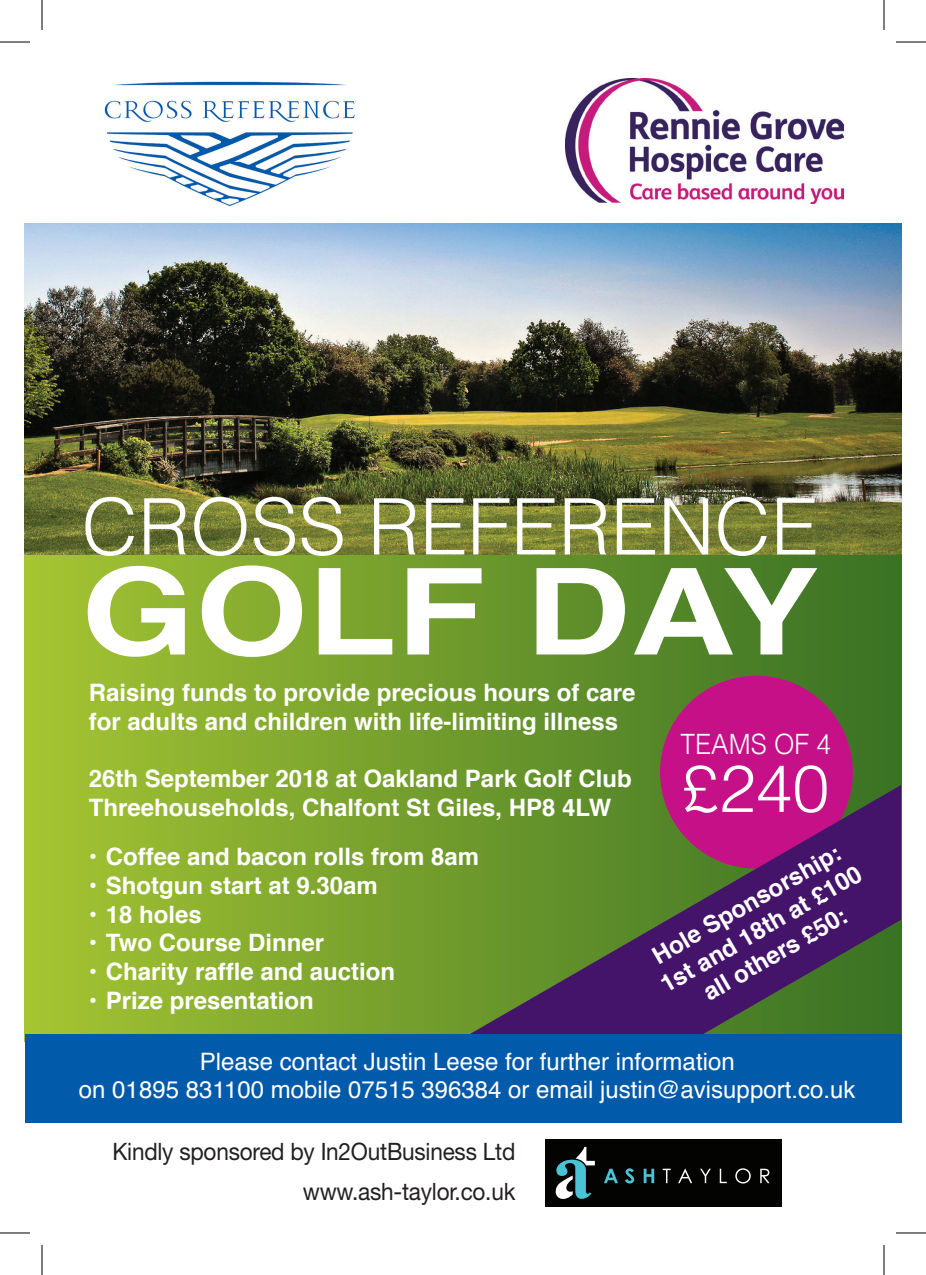
<style>
.page{position:relative;width:926px;height:1275px;background:#fff}
.page>*{position:absolute;margin:0;border:0;box-sizing:border-box;transform-origin:0 0}
.t1{font:700 120px "Helvetica";color:#fff;scale:1.21 1}
.t2{font:300 78px "Helvetica";color:#fff}
.t3{font:300 66px "Helvetica";color:#fff}
.t4{font:300 28px "Helvetica";color:#fff;scale:.94 1}
.t5{font:700 24px/28.8px "Helvetica";color:#fff}
.t6{font:24px "Helvetica";color:#fff}
.t7{font:24px/40px "Helvetica Neue";letter-spacing:-.01em;color:#231f20;text-align:right;scale:.94 1}
</style>
<div class="page">
<img style="left:25px;top:223px;width:876px;height:332px">
<div style="left:25px;top:555px;width:876px;height:486px;background:linear-gradient(to right,#a5c433,#387025)"></div>
<img style="left:566px;top:79px;width:277px;height:125px">
<img style="left:104px;top:81px;width:251px;height:126px">
<div style="left:660px;top:676px;width:193px;height:192px;background:#c51088;border-radius:50%"></div>
<svg style="left:280px;top:785px;width:621px;height:249px;background:#646743"></svg>
<div style="left:25px;top:1034px;width:876px;height:89px;background:#015aaa"></div>
<div style="left:545px;top:1139px;width:237px;height:68px;background:#040503"></div>
<svg style="left:604px;top:1168px;width:14px;height:15px"></svg>
<svg style="left:625px;top:1168px;width:9px;height:15px"></svg>
<svg style="left:644px;top:1168px;width:10px;height:15px"></svg>
<svg style="left:663px;top:1168px;width:8px;height:15px"></svg>
<svg style="left:678px;top:1168px;width:14px;height:15px"></svg>
<svg style="left:700px;top:1168px;width:11px;height:15px"></svg>
<svg style="left:720px;top:1168px;width:7px;height:15px"></svg>
<svg style="left:735px;top:1168px;width:16px;height:15px"></svg>
<svg style="left:760px;top:1168px;width:10px;height:15px"></svg>
<svg style="left:556px;top:1147px;width:39px;height:52px"></svg>
<hr style="left:0;top:42px;width:30px;height:1px;background:#000">
<hr style="left:896px;top:42px;width:30px;height:1px;background:#000">
<hr style="left:0;top:1232px;width:30px;height:1px;background:#000">
<hr style="left:896px;top:1232px;width:30px;height:1px;background:#000">
<hr style="left:42px;top:0;width:1px;height:30px;background:#000">
<hr style="left:42px;top:1245px;width:1px;height:30px;background:#000">
<hr style="left:884px;top:0;width:1px;height:30px;background:#000">
<hr style="left:884px;top:1245px;width:1px;height:30px;background:#000">
<p class="t2" style="left:82px;top:460px;width:738px">CROSS REFERENCE</p>
<p class="t1" style="left:82px;top:515px;width:611px">GOLF DAY</p>
<p class="t5" style="left:89px;top:678px;width:548px">Raising funds to provide precious hours of care for adults and children with life-limiting illness</p>
<p class="t5" style="left:89px;top:764px;width:544px">26th September 2018 at Oakland Park Golf Club</p>
<p class="t5" style="left:89px;top:793px;width:524px">Threehouseholds, Chalfont St Giles, HP8 4LW</p>
<p class="t5" style="left:89px;top:842px;width:392px">• Coffee and bacon rolls from 8am</p>
<p class="t5" style="left:89px;top:871px;width:291px">• Shotgun start at 9.30am</p>
<p class="t5" style="left:89px;top:900px;width:115px">• 18 holes</p>
<p class="t5" style="left:89px;top:928px;width:237px">• Two Course Dinner</p>
<p class="t5" style="left:89px;top:957px;width:308px">• Charity raffle and auction</p>
<p class="t5" style="left:89px;top:986px;width:227px">• Prize presentation</p>
<p class="t4" style="left:680px;top:720px;width:162px">TEAMS OF 4</p>
<p class="t3" style="left:682px;top:732px;width:148px">£240</p>
<p class="t5" style="left:647px;top:945px;width:215px;rotate:-30deg">Hole Sponsorship:</p>
<p class="t5" style="left:655px;top:973px;width:230px;text-align:center;rotate:-30deg">1st and 18th at £100 all others £50:</p>
<p class="t6" style="left:200px;top:1042px;width:536px">Please contact Justin Leese for further information</p>
<p class="t6" style="left:79px;top:1071px;width:778px">on 01895 831100 mobile 07515 396384 or email justin@avisupport.co.uk</p>
<p class="t7" style="left:112px;top:1130px;width:430px">Kindly sponsored by In2OutBusiness Ltd www.ash-taylor.co.uk</p>
</div>
